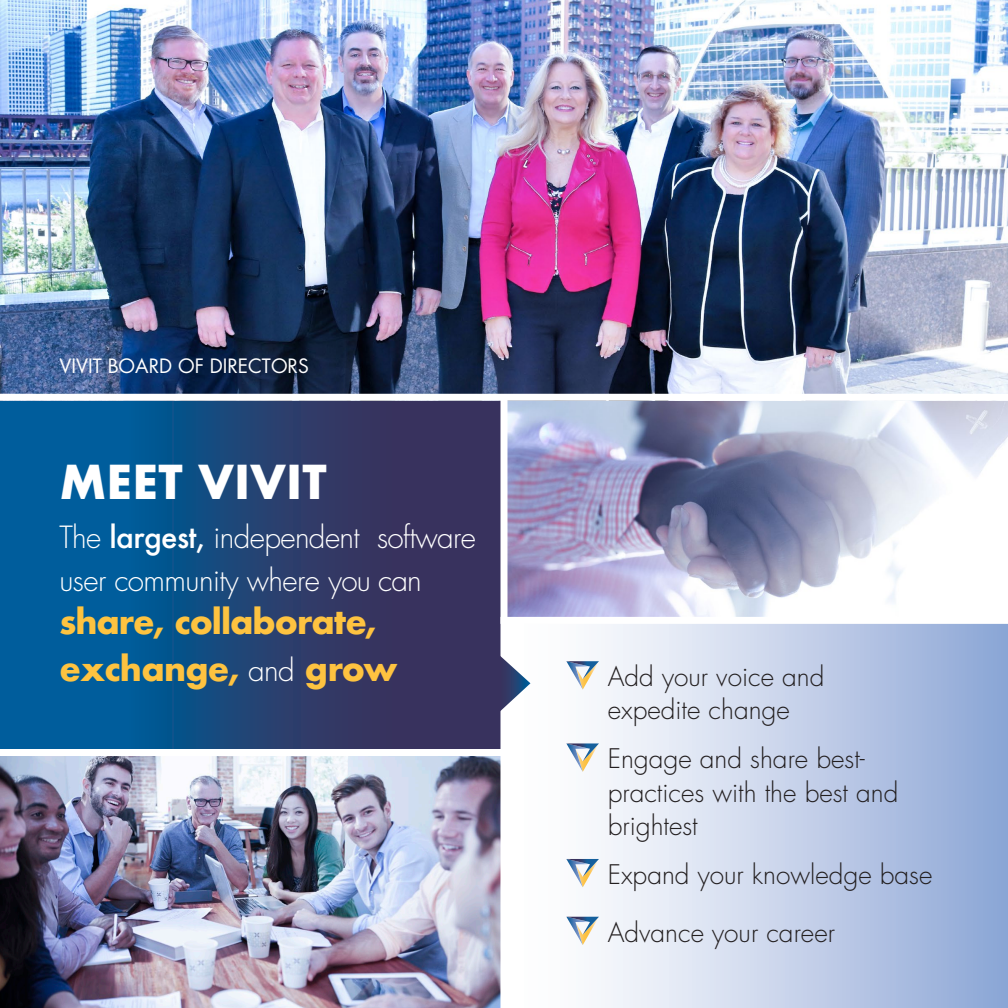
<style>
.page{position:relative;width:1008px;height:1008px;background:#fff}
.page>*{position:absolute;margin:0;border:0;box-sizing:border-box;transform-origin:0 0}
.t1{font:700 45.5px "Futura";color:#fff}
.t2{font:700 33.25px/46.9px "Futura";letter-spacing:-.03em;color:#fec340}
.t3{font:300 29.75px/42.9px "Futura";letter-spacing:-.02em;color:#fff}
.t4{font:300 26.25px/33.2px "Futura";color:#231f20}
.t5{font:19.25px "Futura";color:#fff}
.s1{font-weight:500}
.s2{font-weight:300;font-size:29.75px;color:#fff}
</style>
<div class="page">
<div style="left:504px;top:615px;width:504px;height:393px;background:linear-gradient(to right,#fff,#90a9d7)"></div>
<svg style="left:0;top:401px;width:500px;height:348px;background:#1c467a"></svg>
<img style="left:508px;top:401px;width:500px;height:216px">
<img style="left:0;top:0;width:1008px;height:394px">
<img style="left:0;top:756px;width:500px;height:252px">
<div style="left:500px;top:398px;width:8px;height:610px;background:#fff"></div>
<svg style="left:566px;top:661px;width:33px;height:28px"></svg>
<svg style="left:566px;top:743px;width:33px;height:29px"></svg>
<svg style="left:566px;top:859px;width:33px;height:28px"></svg>
<svg style="left:566px;top:917px;width:33px;height:28px"></svg>
<svg style="left:499px;top:654px;width:31px;height:59px"></svg>
<div style="left:501px;top:617px;width:507px;height:7px;background:#fff"></div>
<p class="t5" style="left:60px;top:353px;width:251px">VIVIT BOARD OF DIRECTORS</p>
<p class="t1" style="left:60px;top:449px;width:269px">MEET VIVIT</p>
<p class="t3" style="left:60px;top:516px;width:418px">The <span class="s1">largest,</span> independent software user community where you can</p>
<p class="t2" style="left:60px;top:598px;width:340px">share, collaborate, exchange, <span class="s2">and</span> grow</p>
<p class="t4" style="left:608px;top:660px;width:218px">Add your voice and expedite change</p>
<p class="t4" style="left:608px;top:743px;width:292px">Engage and share best&shy;practices with the best and brightest</p>
<p class="t4" style="left:608px;top:858px;width:326px">Expand your knowledge base</p>
<p class="t4" style="left:608px;top:916px;width:229px">Advance your career</p>
</div>
